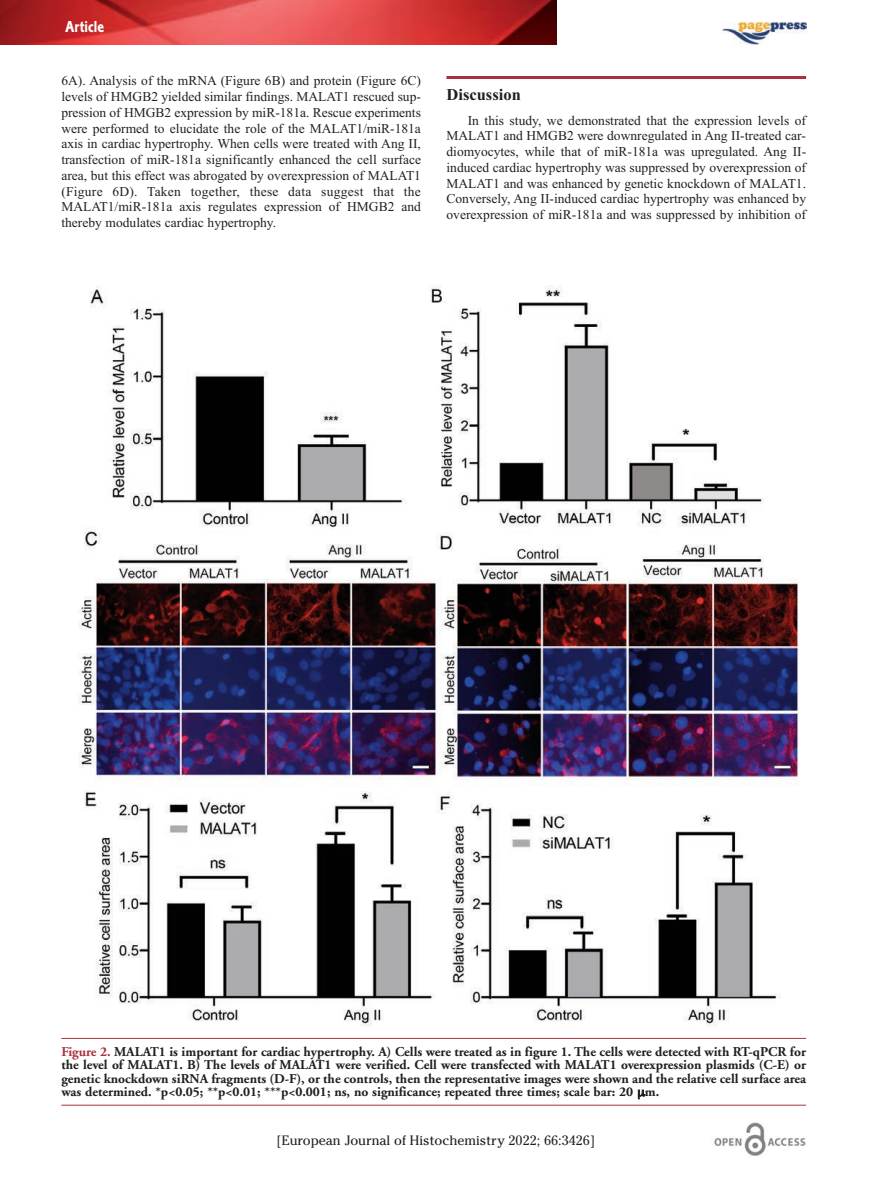
<style>
.page{position:relative;width:891px;height:1191px;background:#fff}
.page>*{position:absolute;margin:0;border:0;box-sizing:border-box;transform-origin:0 0}
.t1{font:700 16.5px "Times New Roman";color:#231f20}
.t2{font:16.5px "Corinthian Bold Condensed Plain";color:#fff}
.t3{font:13.5px/15.8px "Times New Roman";color:#231f20;text-align:justify}
.t4{font:700 13.5px/13.5px "Adobe Garamond";color:#231f20;text-align:justify}
.t5{font:13.5px "Cheltenham";color:#231f20}
.s1{color:#aa323f}
</style>
<div class="page">
<svg style="left:0;top:0;width:556px;height:44px;background:#cb3b3c"></svg>
<img style="left:714px;top:1123px;width:91px;height:33px">
<hr style="left:446px;top:76px;width:359px;height:3px;background:#aa323f">
<img style="left:722px;top:21px;width:84px;height:23px">
<hr style="left:61px;top:1038px;width:744px;height:1px;background:#aa323f">
<hr style="left:61px;top:1105px;width:744px;height:1px;background:#aa323f">
<img style="left:78px;top:285px;width:721px;height:742px">
<p class="t2" style="left:65px;top:21px;width:40px">Article</p>
<p class="t3" style="left:61px;top:73px;width:361px">6A). Analysis of the mRNA (Figure 6B) and protein (Figure 6C) levels of HMGB2 yielded similar findings. MALAT1 rescued sup&shy;pression of HMGB2 expression by miR-181a. Rescue experiments were performed to elucidate the role of the MALAT1/miR-181a axis in cardiac hypertrophy. When cells were treated with Ang II, transfection of miR-181a significantly enhanced the cell surface area, but this effect was abrogated by overexpression of MALAT1 (Figure 6D). Taken together, these data suggest that the MALAT1/miR-181a axis regulates expression of HMGB2 and thereby modulates cardiac hypertrophy.</p>
<p class="t1" style="left:446px;top:85px;width:76px">Discussion</p>
<p class="t3" style="left:446px;top:112px;width:361px;text-indent:21px">In this study, we demonstrated that the expression levels of MALAT1 and HMGB2 were downregulated in Ang II-treated car&shy;diomyocytes, while that of miR-181a was upregulated. Ang II&shy;induced cardiac hypertrophy was suppressed by overexpression of MALAT1 and was enhanced by genetic knockdown of MALAT1.<br>Conversely, Ang II-induced cardiac hypertrophy was enhanced by overexpression of miR-181a and was suppressed by inhibition of</p>
<p class="t4" style="left:61px;top:1046px;width:746px"><span class="s1">Figure 2.</span> MALAT1 is important for cardiac hypertrophy. A) Cells were treated as in figure 1. The cells were detected with RT-qPCR for the level of MALAT1. B) The levels of MALAT1 were verified. Cell were transfected with MALAT1 overexpression plasmids (C-E) or genetic knockdown siRNA fragments (D-F), or the controls, then the representative images were shown and the relative cell surface area was determined. *p&lt;0.05; **p&lt;0.01; ***p&lt;0.001; ns, no significance; repeated three times; scale bar: 20 m.</p>
<p class="t5" style="left:276px;top:1133px;width:320px">[European Journal of Histochemistry 2022; 66:3426]</p>
</div>
